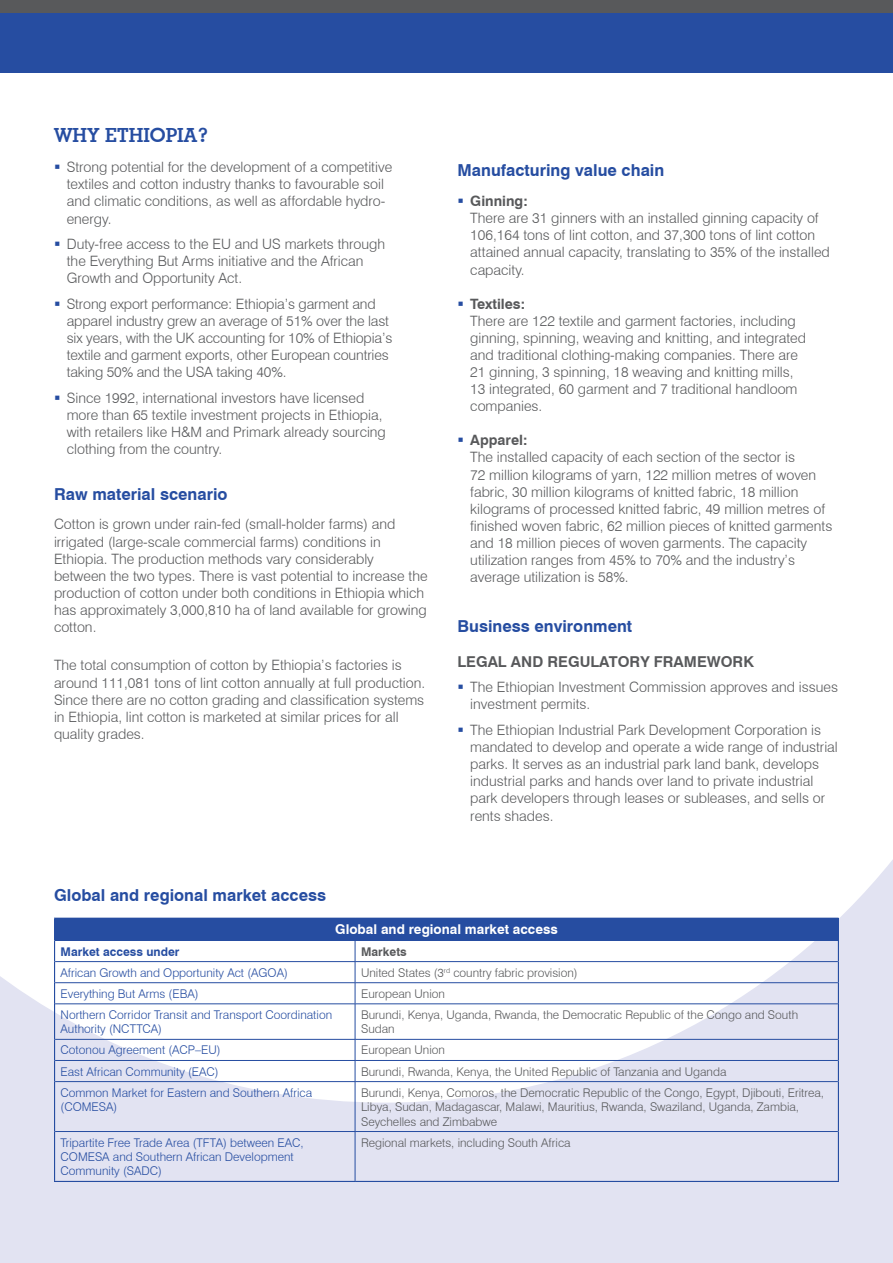
<style>
.page{position:relative;width:893px;height:1263px;background:#fff}
.page>*{position:absolute;margin:0;border:0;box-sizing:border-box;transform-origin:0 0}
.blue_sub_caption{font:700 19.5px "Geometric Slab 703 BT";color:#264da1}
.t1{font:700 16.5px "Swiss 721 BT";color:#264da1}
.heading_03_gray_bold{font:700 15px "Swiss 721 BT";color:#58595b}
.body_txt{font:300 14.25px/17.1px "Swiss 721 BT";color:#58595b}
.table_headline_01{font:700 13.5px "Swiss 721 BT";color:#fff}
.table_grey_normal{font:300 12px/14.4px "Swiss 721 BT";color:#58595b}
.table_blue_normal{font:300 12px/14.4px "Swiss 721 BT";color:#264da1}
.table_blue_normal-2{font:700 12px "Swiss 721 BT";color:#264da1}
.table_grey_normal-2{font:700 12px "Swiss 721 BT";color:#58595b}
.s1{font-weight:700}
</style>
<div class="page">
<div style="left:0;top:0;width:893px;height:72px;background:#264da1"></div>
<svg style="left:0;top:860px;width:893px;height:403px;fill:#e2e3f2"></svg>
<div style="left:0;top:0;width:893px;height:13px;background:#58595b"></div>
<div style="left:55px;top:918px;width:783px;height:22px;background:#264da1"></div>
<hr style="left:54px;top:918px;width:301px;height:1px;background:#264da1">
<hr style="left:355px;top:918px;width:484px;height:1px;background:#264da1">
<hr style="left:55px;top:940px;width:300px;height:1px;background:#264da1">
<hr style="left:355px;top:940px;width:484px;height:1px;background:#264da1">
<hr style="left:55px;top:961px;width:300px;height:1px;background:#264da1">
<hr style="left:355px;top:961px;width:483px;height:1px;background:#264da1">
<svg style="left:54px;top:919px;width:1px;height:85px"></svg>
<hr style="left:54px;top:1004px;width:1px;height:35px;background:#264da1">
<hr style="left:55px;top:982px;width:300px;height:1px;background:#264da1">
<hr style="left:55px;top:1003px;width:300px;height:1px;background:#264da1">
<svg style="left:355px;top:941px;width:1px;height:62px"></svg>
<hr style="left:355px;top:1004px;width:1px;height:35px;background:#264da1">
<hr style="left:355px;top:982px;width:483px;height:1px;background:#264da1">
<hr style="left:355px;top:1003px;width:483px;height:1px;background:#264da1">
<svg style="left:838px;top:919px;width:1px;height:85px"></svg>
<hr style="left:838px;top:1004px;width:1px;height:35px;background:#264da1">
<hr style="left:55px;top:1039px;width:300px;height:1px;background:#264da1">
<hr style="left:355px;top:1039px;width:483px;height:1px;background:#264da1">
<svg style="left:54px;top:1039px;width:1px;height:42px"></svg>
<hr style="left:55px;top:1060px;width:300px;height:1px;background:#264da1">
<svg style="left:355px;top:1039px;width:1px;height:42px"></svg>
<hr style="left:355px;top:1060px;width:483px;height:1px;background:#264da1">
<svg style="left:838px;top:1039px;width:1px;height:42px"></svg>
<hr style="left:54px;top:1081px;width:1px;height:50px;background:#264da1">
<hr style="left:54px;top:1131px;width:1px;height:50px;background:#264da1">
<hr style="left:55px;top:1081px;width:300px;height:1px;background:#264da1">
<hr style="left:54px;top:1181px;width:301px;height:1px;background:#264da1">
<hr style="left:355px;top:1081px;width:483px;height:1px;background:#264da1">
<hr style="left:838px;top:1081px;width:1px;height:50px;background:#264da1">
<hr style="left:838px;top:1131px;width:1px;height:50px;background:#264da1">
<hr style="left:355px;top:1181px;width:484px;height:1px;background:#264da1">
<hr style="left:355px;top:1082px;width:1px;height:49px;background:#264da1">
<hr style="left:55px;top:1131px;width:300px;height:1px;background:#264da1">
<hr style="left:355px;top:1131px;width:483px;height:1px;background:#264da1">
<hr style="left:355px;top:1132px;width:1px;height:49px;background:#264da1">
<p class="blue_sub_caption" style="left:54px;top:124px;width:156px">WHY ETHIOPIA?</p>
<p class="body_txt" style="left:67px;top:159px;width:327px">Strong potential for the development of a competitive textiles and cotton industry thanks to favourable soil and climatic conditions, as well as affordable hydro&shy;energy.</p>
<p class="body_txt" style="left:67px;top:235px;width:320px">Duty-free access to the EU and US markets through the Everything But Arms initiative and the African<br>Growth and Opportunity Act.</p>
<p class="body_txt" style="left:67px;top:295px;width:327px">Strong export performance: Ethiopia’s garment and apparel industry grew an average of 51% over the last six years, with the UK accounting for 10% of Ethiopia’s textile and garment exports, other European countries taking 50% and the USA taking 40%.</p>
<p class="body_txt" style="left:67px;top:389px;width:321px">Since 1992, international investors have licensed more than 65 textile investment projects in Ethiopia, with retailers like H&amp;M and Primark already sourcing clothing from the country.</p>
<p class="t1" style="left:54px;top:484px;width:175px">Raw material scenario</p>
<p class="body_txt" style="left:54px;top:516px;width:375px">Cotton is grown under rain-fed (small-holder farms) and irrigated (large-scale commercial farms) conditions in Ethiopia. The production methods vary considerably between the two types. There is vast potential to increase the production of cotton under both conditions in Ethiopia which has approximately 3,000,810 ha of land available for growing cotton.</p>
<p class="body_txt" style="left:54px;top:657px;width:373px">The total consumption of cotton by Ethiopia’s factories is around 111,081 tons of lint cotton annually at full production.<br>Since there are no cotton grading and classification systems in Ethiopia, lint cotton is marketed at similar prices for all quality grades.</p>
<p class="t1" style="left:54px;top:885px;width:274px">Global and regional market access</p>
<p class="t1" style="left:458px;top:160px;width:208px">Manufacturing value chain</p>
<p class="body_txt" style="left:470px;top:192px;width:361px"><span class="s1">Ginning:<br></span>There are 31 ginners with an installed ginning capacity of 106,164 tons of lint cotton, and 37,300 tons of lint cotton attained annual capacity, translating to 35% of the installed capacity.</p>
<p class="body_txt" style="left:470px;top:295px;width:337px"><span class="s1">Textiles:<br></span>There are 122 textile and garment factories, including ginning, spinning, weaving and knitting, and integrated and traditional clothing-making companies. There are 21 ginning, 3 spinning, 18 weaving and knitting mills, 13 integrated, 60 garment and 7 traditional handloom companies.</p>
<p class="body_txt" style="left:470px;top:432px;width:364px"><span class="s1">Apparel:<br></span>The installed capacity of each section of the sector is<br>72 million kilograms of yarn, 122 million metres of woven fabric, 30 million kilograms of knitted fabric, 18 million kilograms of processed knitted fabric, 49 million metres of finished woven fabric, 62 million pieces of knitted garments and 18 million pieces of woven garments. The capacity utilization ranges from 45% to 70% and the industry’s average utilization is 58%.</p>
<p class="t1" style="left:458px;top:616px;width:176px">Business environment</p>
<p class="heading_03_gray_bold" style="left:458px;top:652px;width:298px">LEGAL AND REGULATORY FRAMEWORK</p>
<p class="body_txt" style="left:470px;top:679px;width:369px">The Ethiopian Investment Commission approves and issues investment permits.</p>
<p class="body_txt" style="left:470px;top:721px;width:369px">The Ethiopian Industrial Park Development Corporation is mandated to develop and operate a wide range of industrial parks. It serves as an industrial park land bank, develops industrial parks and hands over land to private industrial park developers through leases or subleases, and sells or rents shades.</p>
<p class="table_headline_01" style="left:335px;top:921px;width:224px">Global and regional market access</p>
<p class="table_blue_normal-2" style="left:61px;top:944px;width:121px">Market access under</p>
<p class="table_grey_normal-2" style="left:361px;top:944px;width:47px">Markets</p>
<p class="table_blue_normal" style="left:61px;top:965px;width:229px">African Growth and Opportunity Act (AGOA)</p>
<p class="table_grey_normal" style="left:361px;top:965px;width:218px">United States (3<sup>rd</sup> country fabric provision)</p>
<p class="table_blue_normal" style="left:61px;top:986px;width:139px">Everything But Arms (EBA)</p>
<p class="table_grey_normal" style="left:361px;top:986px;width:86px">European Union</p>
<p class="table_blue_normal" style="left:61px;top:1007px;width:273px">Northern Corridor Transit and Transport Coordination<br>Authority (NCTTCA)</p>
<p class="table_grey_normal" style="left:361px;top:1007px;width:439px">Burundi, Kenya, Uganda, Rwanda, the Democratic Republic of the Congo and South<br>Sudan</p>
<p class="table_blue_normal" style="left:61px;top:1043px;width:162px">Cotonou Agreement (ACP–EU)</p>
<p class="table_grey_normal" style="left:361px;top:1043px;width:86px">European Union</p>
<p class="table_blue_normal" style="left:61px;top:1064px;width:160px">East African Community (EAC)</p>
<p class="table_grey_normal" style="left:361px;top:1064px;width:367px">Burundi, Rwanda, Kenya, the United Republic of Tanzania and Uganda</p>
<p class="table_blue_normal" style="left:61px;top:1085px;width:253px">Common Market for Eastern and Southern Africa (COMESA)</p>
<p class="table_grey_normal" style="left:361px;top:1085px;width:465px">Burundi, Kenya, Comoros, the Democratic Republic of the Congo, Egypt, Djibouti, Eritrea,<br>Libya, Sudan, Madagascar, Malawi, Mauritius, Rwanda, Swaziland, Uganda, Zambia,<br>Seychelles and Zimbabwe</p>
<p class="table_blue_normal" style="left:61px;top:1135px;width:245px">Tripartite Free Trade Area (TFTA) between EAC,<br>COMESA and Southern African Development<br>Community (SADC)</p>
<p class="table_grey_normal" style="left:361px;top:1135px;width:211px">Regional markets, including South Africa</p>
</div>
